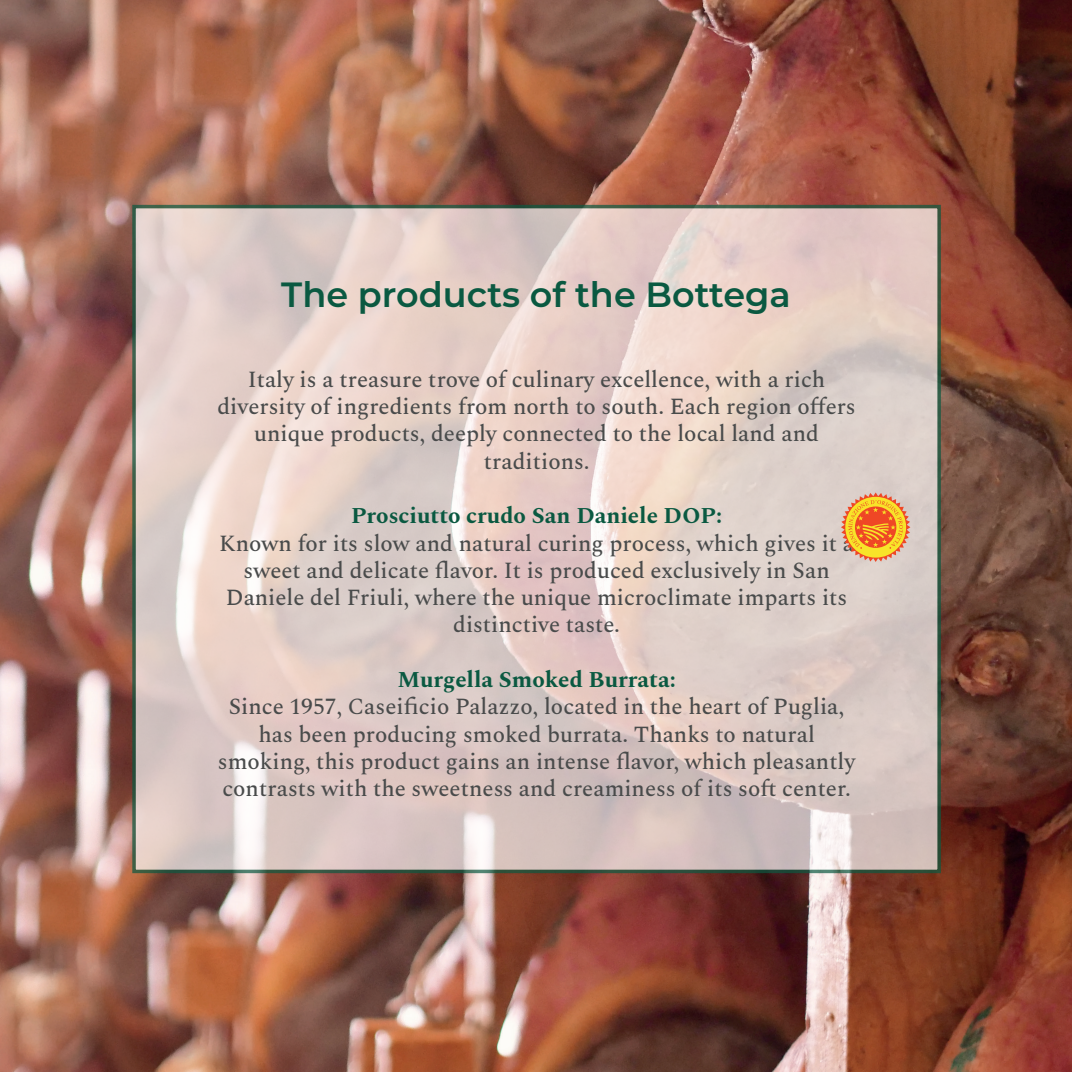
<style>
.page{position:relative;width:1072px;height:1072px;background:#fff}
.page>*{position:absolute;margin:0;border:0;box-sizing:border-box;transform-origin:0 0}
.t1{font:600 35px "Montserrat";color:#0a5941}
.t2{font:500 22.75px/27.3px "Spectral";color:#494b4b;text-align:center}
.t3{font:700 22.75px "Spectral";color:#0a5941}
</style>
<div class="page">
<img style="left:0;top:0;width:1071px;height:1071px">
<svg style="left:132px;top:205px;width:808px;height:668px;background:#decbc5"></svg>
<svg style="left:841px;top:492px;width:69px;height:70px;background:#eba656"></svg>
<h1 class="t1" style="left:281px;top:269px;width:511px">The products of the Bottega</h1>
<p class="t2" style="left:217px;top:364px;width:640px">Italy is a treasure trove of culinary excellence, with a rich diversity of ingredients from north to south. Each region offers unique products, deeply connected to the local land and traditions.</p>
<p class="t3" style="left:351px;top:499px;width:372px">Prosciutto crudo San Daniele DOP:</p>
<p class="t2" style="left:219px;top:527px;width:636px">Known for its slow and natural curing process, which gives it a sweet and delicate flavor. It is produced exclusively in San Daniele del Friuli, where the unique microclimate imparts its distinctive taste.</p>
<p class="t3" style="left:397px;top:663px;width:280px">Murgella Smoked Burrata:</p>
<p class="t2" style="left:218px;top:691px;width:639px">Since 1957, Caseificio Palazzo, located in the heart of Puglia, has been producing smoked burrata. Thanks to natural smoking, this product gains an intense flavor, which pleasantly contrasts with the sweetness and creaminess of its soft center.</p>
</div>
